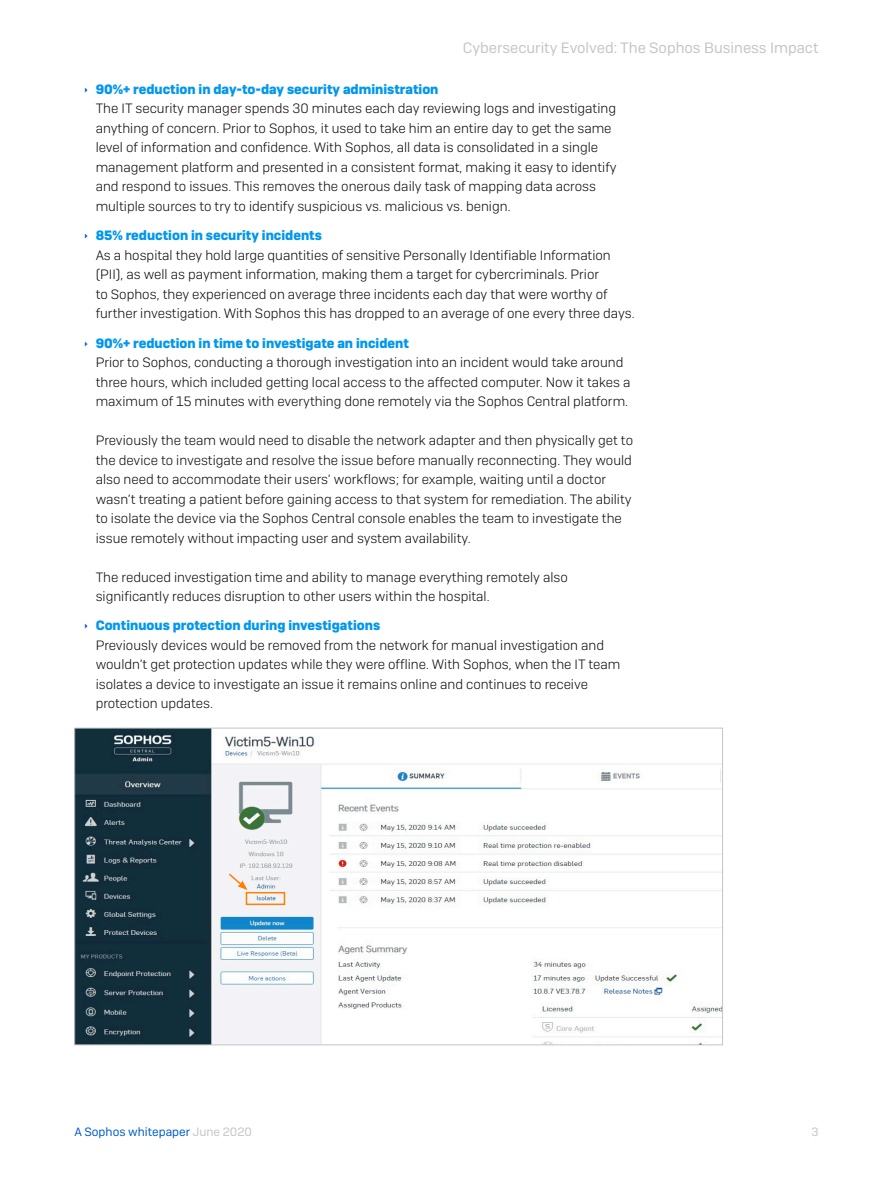
<style>
.page{position:relative;width:893px;height:1191px;background:#fff}
.page>*{position:absolute;margin:0;border:0;box-sizing:border-box;transform-origin:0 0}
.t1{font:15px "Sophos Sans";color:#c2c5ca}
.t2{font:300 13.5px/19.5px "Sophos Sans";color:#0b0b0d}
.t3{font:12px "Sophos Sans";color:#005ccc}
.t4{font:12px "Sophos Sans";color:#c2c5ca}
.s1{font-weight:700;color:#0097ee}
.s2{color:#c2c5ca}
</style>
<div class="page">
<img style="left:76px;top:730px;width:645px;height:313px">
<div style="left:246px;top:892px;width:39px;height:13px;border:2px solid #ff8000"></div>
<svg style="left:227px;top:872px;width:21px;height:18px"></svg>
<p class="t1" style="left:463px;top:39px;width:357px">Cybersecurity Evolved: The Sophos Business Impact</p>
<p class="t2" style="left:96px;top:79px;width:522px"><span class="s1">90%+ reduction in day-to-day security administration<br></span>The IT security manager spends 30 minutes each day reviewing logs and investigating anything of concern. Prior to Sophos, it used to take him an entire day to get the same level of information and confidence. With Sophos, all data is consolidated in a single management platform and presented in a consistent format, making it easy to identify and respond to issues. This removes the onerous daily task of mapping data across multiple sources to try to identify suspicious vs. malicious vs. benign.</p>
<p class="t2" style="left:96px;top:225px;width:540px"><span class="s1">85% reduction in security incidents<br></span>As a hospital they hold large quantities of sensitive Personally Identifiable Information (PII), as well as payment information, making them a target for cybercriminals. Prior<br>to Sophos, they experienced on average three incidents each day that were worthy of further investigation. With Sophos this has dropped to an average of one every three days.</p>
<p class="t2" style="left:96px;top:333px;width:536px"><span class="s1">90%+ reduction in time to investigate an incident<br></span>Prior to Sophos, conducting a thorough investigation into an incident would take around three hours, which included getting local access to the affected computer. Now it takes a maximum of 15 minutes with everything done remotely via the Sophos Central platform.</p>
<p class="t2" style="left:96px;top:430px;width:539px">Previously the team would need to disable the network adapter and then physically get to the device to investigate and resolve the issue before manually reconnecting. They would also need to accommodate their users’ workflows; for example, waiting until a doctor wasn’t treating a patient before gaining access to that system for remediation. The ability to isolate the device via the Sophos Central console enables the team to investigate the issue remotely without impacting user and system availability.</p>
<p class="t2" style="left:96px;top:567px;width:474px">The reduced investigation time and ability to manage everything remotely also significantly reduces disruption to other users within the hospital.</p>
<p class="t2" style="left:96px;top:615px;width:526px"><span class="s1">Continuous protection during investigations<br></span>Previously devices would be removed from the network for manual investigation and wouldn’t get protection updates while they were offline. With Sophos, when the IT team isolates a device to investigate an issue it remains online and continues to receive protection updates.</p>
<p class="t3" style="left:74px;top:1124px;width:179px">A Sophos whitepaper <span class="s2">June 2020</span></p>
<p class="t4" style="left:811px;top:1124px;width:9px">3</p>
</div>
